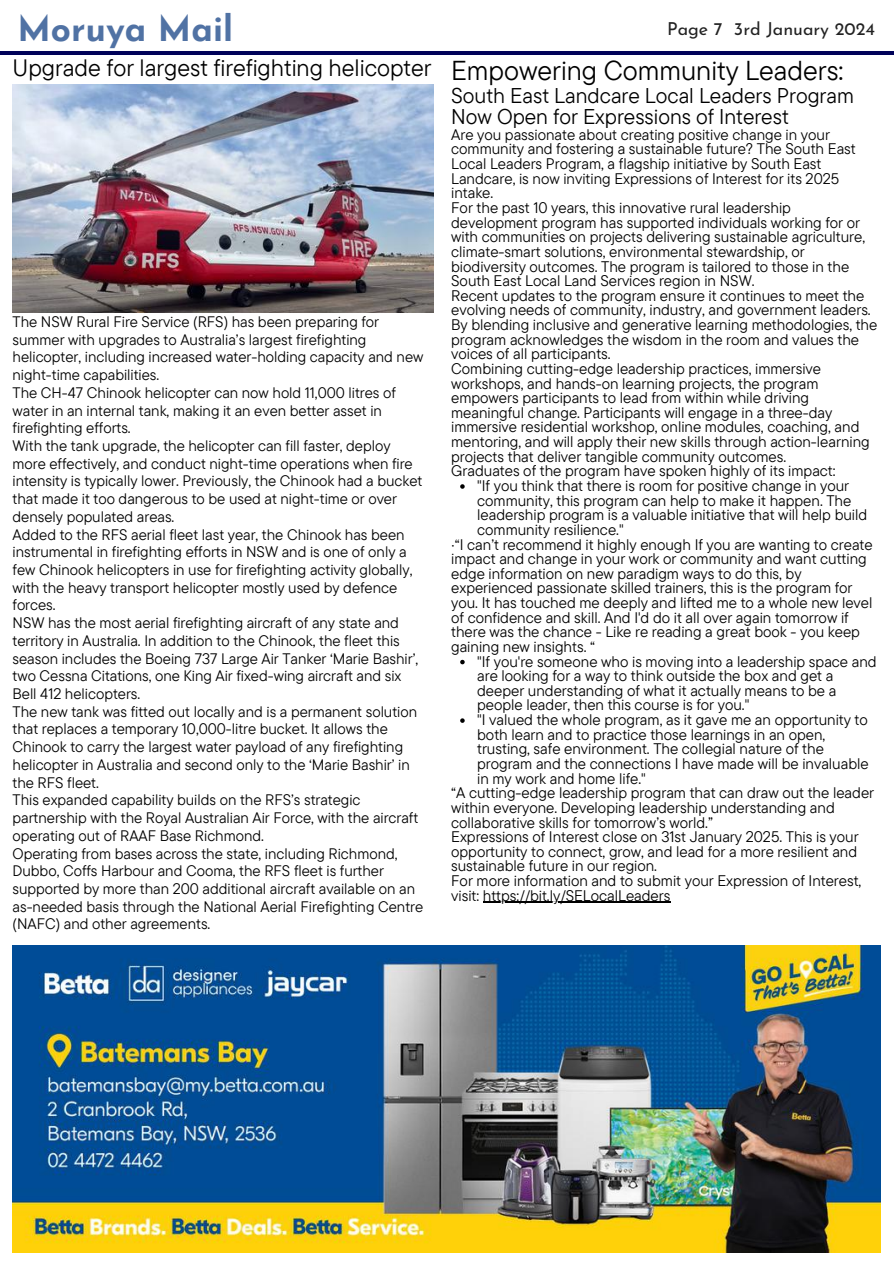
<style>
.page{position:relative;width:894px;height:1264px;background:#fff}
.page>*{position:absolute;margin:0;border:0;box-sizing:border-box;transform-origin:0 0}
.t1{font:700 35.25px "Josefin Sans";color:#5072a4}
.t2{font:23.7px "TT Commons Pro";color:#000}
.t3{font:21.3px/21.3px "TT Commons Pro";color:#000}
.t4{font:17.85px "Josefin Sans";color:#222}
.t5{font:15.3px "TT Commons Pro";color:#000}
.t6{font:15.15px/17.7px "TT Commons Pro";color:#000}
.s1{font-size:27.3px}
</style>
<div class="page">
<hr style="left:0;top:52px;width:893px;height:2px;background:#000259">
<img style="left:13px;top:945px;width:867px;height:306px">
<img style="left:13px;top:85px;width:420px;height:227px">
<svg style="left:460px;top:484px;width:4px;height:5px"></svg>
<svg style="left:460px;top:660px;width:4px;height:4px"></svg>
<svg style="left:460px;top:718px;width:4px;height:5px"></svg>
<hr style="left:482px;top:901px;width:188px;height:2px;background:#000">
<h1 class="t1" style="left:17px;top:14px;width:217px">Moruya Mail</h1>
<p class="t4" style="left:666px;top:22px;width:209px">Page 7 3rd January 2024</p>
<h2 class="t2" style="left:13px;top:53px;width:832px">Upgrade for largest firefighting helicopter <span class="s1">Empowering Community Leaders:</span></h2>
<h3 class="t3" style="left:451px;top:84px;width:404px">South East Landcare Local Leaders Program<br>Now Open for Expressions of Interest</h3>
<p class="t5" style="left:451px;top:124px;width:380px">Are you passionate about creating positive change in your</p>
<p class="t5" style="left:451px;top:139px;width:406px">community and fostering a sustainable future? The South East</p>
<p class="t5" style="left:451px;top:154px;width:372px">Local Leaders Program, a flagship initiative by South East</p>
<p class="t5" style="left:451px;top:168px;width:389px">Landcare, is now inviting Expressions of Interest for its 2025</p>
<p class="t5" style="left:451px;top:183px;width:44px">intake.</p>
<p class="t5" style="left:451px;top:198px;width:341px">For the past 10 years, this innovative rural leadership</p>
<p class="t5" style="left:451px;top:212px;width:410px">development program has supported individuals working for or</p>
<p class="t5" style="left:451px;top:227px;width:415px">with communities on projects delivering sustainable agriculture,</p>
<p class="t5" style="left:451px;top:241px;width:355px">climate-smart solutions, environmental stewardship, or</p>
<p class="t5" style="left:451px;top:256px;width:399px">biodiversity outcomes. The program is tailored to those in the</p>
<p class="t5" style="left:451px;top:271px;width:305px">South East Local Land Services region in NSW.</p>
<p class="t5" style="left:451px;top:285px;width:414px">Recent updates to the program ensure it continues to meet the</p>
<p class="t5" style="left:451px;top:300px;width:421px">evolving needs of community, industry, and government leaders.</p>
<p class="t5" style="left:451px;top:315px;width:427px">By blending inclusive and generative learning methodologies, the</p>
<p class="t5" style="left:451px;top:329px;width:409px">program acknowledges the wisdom in the room and values the</p>
<p class="t5" style="left:451px;top:344px;width:161px">voices of all participants.</p>
<p class="t5" style="left:451px;top:358px;width:371px">Combining cutting-edge leadership practices, immersive</p>
<p class="t5" style="left:451px;top:373px;width:369px">workshops, and hands-on learning projects, the program</p>
<p class="t5" style="left:451px;top:388px;width:359px">empowers participants to lead from within while driving</p>
<p class="t5" style="left:451px;top:402px;width:382px">meaningful change. Participants will engage in a three-day</p>
<p class="t5" style="left:451px;top:417px;width:409px">immersive residential workshop, online modules, coaching, and</p>
<p class="t5" style="left:451px;top:432px;width:420px">mentoring, and will apply their new skills through action-learning</p>
<p class="t5" style="left:451px;top:446px;width:336px">projects that deliver tangible community outcomes.</p>
<p class="t5" style="left:451px;top:461px;width:386px">Graduates of the program have spoken highly of its impact:</p>
<p class="t5" style="left:477px;top:475px;width:373px">"If you think that there is room for positive change in your</p>
<p class="t5" style="left:477px;top:490px;width:375px">community, this program can help to make it happen. The</p>
<p class="t5" style="left:477px;top:505px;width:391px">leadership program is a valuable initiative that will help build</p>
<p class="t5" style="left:477px;top:519px;width:148px">community resilience."</p>
<p class="t5" style="left:451px;top:534px;width:423px">·“I can’t recommend it highly enough If you are wanting to create</p>
<p class="t5" style="left:451px;top:549px;width:417px">impact and change in your work or community and want cutting</p>
<p class="t5" style="left:451px;top:563px;width:352px">edge information on new paradigm ways to do this, by</p>
<p class="t5" style="left:451px;top:578px;width:403px">experienced passionate skilled trainers, this is the program for</p>
<p class="t5" style="left:451px;top:592px;width:422px">you. It has touched me deeply and lifted me to a whole new level</p>
<p class="t5" style="left:451px;top:607px;width:399px">of confidence and skill. And I'd do it all over again tomorrow if</p>
<p class="t5" style="left:451px;top:622px;width:410px">there was the chance - Like re reading a great book - you keep</p>
<p class="t5" style="left:451px;top:636px;width:145px">gaining new insights. “</p>
<p class="t5" style="left:477px;top:651px;width:401px">"If you're someone who is moving into a leadership space and</p>
<p class="t5" style="left:477px;top:666px;width:357px">are looking for a way to think outside the box and get a</p>
<p class="t5" style="left:477px;top:680px;width:360px">deeper understanding of what it actually means to be a</p>
<p class="t5" style="left:477px;top:695px;width:274px">people leader, then this course is for you."</p>
<p class="t5" style="left:477px;top:709px;width:392px">"I valued the whole program, as it gave me an opportunity to</p>
<p class="t5" style="left:477px;top:724px;width:349px">both learn and to practice those learnings in an open,</p>
<p class="t5" style="left:477px;top:739px;width:348px">trusting, safe environment. The collegial nature of the</p>
<p class="t5" style="left:477px;top:753px;width:393px">program and the connections I have made will be invaluable</p>
<p class="t5" style="left:477px;top:768px;width:170px">in my work and home life."</p>
<p class="t5" style="left:451px;top:783px;width:424px">“A cutting-edge leadership program that can draw out the leader</p>
<p class="t5" style="left:451px;top:797px;width:385px">within everyone. Developing leadership understanding and</p>
<p class="t5" style="left:451px;top:812px;width:263px">collaborative skills for tomorrow’s world.”</p>
<p class="t5" style="left:451px;top:826px;width:409px">Expressions of Interest close on 31st January 2025. This is your</p>
<p class="t5" style="left:451px;top:841px;width:407px">opportunity to connect, grow, and lead for a more resilient and</p>
<p class="t5" style="left:451px;top:856px;width:207px">sustainable future in our region.</p>
<p class="t5" style="left:451px;top:870px;width:411px">For more information and to submit your Expression of Interest,</p>
<p class="t5" style="left:451px;top:885px;width:221px">visit: https://bit.ly/SELocalLeaders</p>
<p class="t6" style="left:13px;top:312px;width:412px">The NSW Rural Fire Service (RFS) has been preparing for summer with upgrades to Australia’s largest firefighting helicopter, including increased water-holding capacity and new night-time capabilities.<br>The CH-47 Chinook helicopter can now hold 11,000 litres of water in an internal tank, making it an even better asset in firefighting efforts.<br>With the tank upgrade, the helicopter can fill faster, deploy more effectively, and conduct night-time operations when fire intensity is typically lower. Previously, the Chinook had a bucket that made it too dangerous to be used at night-time or over densely populated areas.<br>Added to the RFS aerial fleet last year, the Chinook has been instrumental in firefighting efforts in NSW and is one of only a few Chinook helicopters in use for firefighting activity globally, with the heavy transport helicopter mostly used by defence forces.<br>NSW has the most aerial firefighting aircraft of any state and territory in Australia. In addition to the Chinook, the fleet this season includes the Boeing 737 Large Air Tanker ‘Marie Bashir’, two Cessna Citations, one King Air fixed-wing aircraft and six Bell 412 helicopters.<br>The new tank was fitted out locally and is a permanent solution that replaces a temporary 10,000-litre bucket. It allows the Chinook to carry the largest water payload of any firefighting helicopter in Australia and second only to the ‘Marie Bashir’ in the RFS fleet.<br>This expanded capability builds on the RFS’s strategic partnership with the Royal Australian Air Force, with the aircraft operating out of RAAF Base Richmond.<br>Operating from bases across the state, including Richmond, Dubbo, Coffs Harbour and Cooma, the RFS fleet is further supported by more than 200 additional aircraft available on an as-needed basis through the National Aerial Firefighting Centre (NAFC) and other agreements.</p>
</div>
